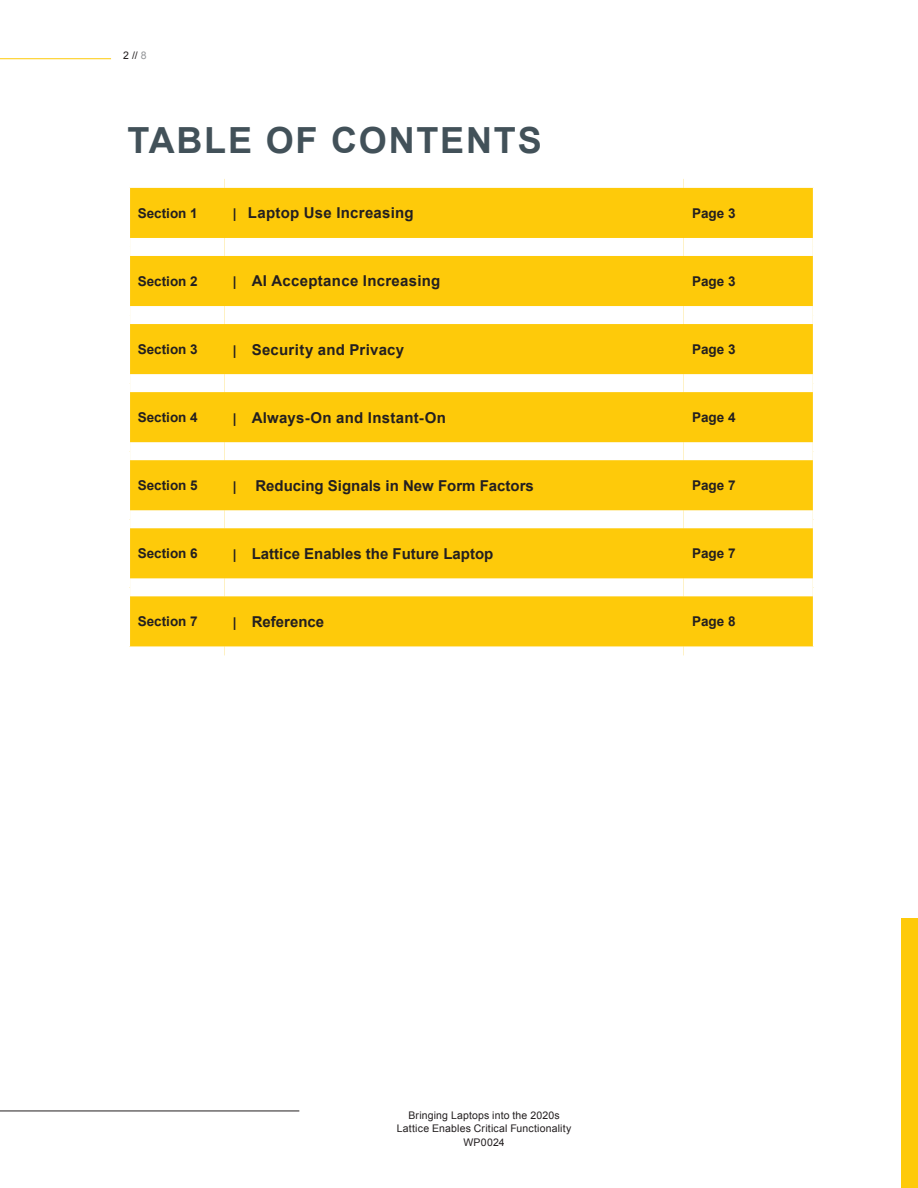
<style>
.page{position:relative;width:918px;height:1188px;background:#fff}
.page>*{position:absolute;margin:0;border:0;box-sizing:border-box;transform-origin:0 0}
.Section_Headlines{font:700 36px "Arial";letter-spacing:.05em;color:#425159}
.t1{font:700 15px "Arial";letter-spacing:.01em;color:#231f20}
.t2{font:700 13.5px "Arial";color:#231f20}
.t3{font:10.5px/13.5px "Arial";letter-spacing:.015em;color:#231f20;text-align:center}
.s1{color:#939598}
.s2{font-size:13.5px}
</style>
<div class="page">
<hr style="left:0;top:58px;width:111px;height:1px;background:#feca0a">
<hr style="left:0;top:1111px;width:299px;height:1px;background:#231f20">
<div style="left:902px;top:919px;width:16px;height:269px;background:#feca0a"></div>
<div style="left:130px;top:188px;width:683px;height:458px;background:#feca0a"></div>
<div style="left:130px;top:238px;width:94px;height:18px;background:#fff"></div>
<div style="left:224px;top:238px;width:460px;height:18px;background:#fff"></div>
<div style="left:684px;top:238px;width:129px;height:18px;background:#fff"></div>
<div style="left:130px;top:306px;width:94px;height:18px;background:#fff"></div>
<div style="left:224px;top:306px;width:460px;height:18px;background:#fff"></div>
<div style="left:684px;top:306px;width:129px;height:18px;background:#fff"></div>
<div style="left:130px;top:374px;width:94px;height:18px;background:#fff"></div>
<div style="left:224px;top:374px;width:460px;height:18px;background:#fff"></div>
<div style="left:684px;top:374px;width:129px;height:18px;background:#fff"></div>
<div style="left:130px;top:442px;width:94px;height:18px;background:#fff"></div>
<div style="left:224px;top:442px;width:460px;height:18px;background:#fff"></div>
<div style="left:684px;top:442px;width:129px;height:18px;background:#fff"></div>
<div style="left:130px;top:510px;width:94px;height:18px;background:#fff"></div>
<div style="left:224px;top:510px;width:460px;height:18px;background:#fff"></div>
<div style="left:684px;top:510px;width:129px;height:18px;background:#fff"></div>
<div style="left:130px;top:578px;width:94px;height:18px;background:#fff"></div>
<div style="left:224px;top:578px;width:460px;height:18px;background:#fff"></div>
<div style="left:684px;top:578px;width:129px;height:18px;background:#fff"></div>
<p class="t3" style="left:123px;top:49px;width:25px">2 // <span class="s1">8</span></p>
<p class="Section_Headlines" style="left:128px;top:117px;width:416px">TABLE OF CONTENTS</p>
<p class="t2" style="left:138px;top:204px;width:62px">Section 1</p>
<p class="t1" style="left:233px;top:203px;width:182px"><span class="s2">|</span> Laptop Use Increasing</p>
<p class="t2" style="left:692px;top:204px;width:45px">Page 3</p>
<p class="t2" style="left:138px;top:272px;width:62px">Section 2</p>
<p class="t1" style="left:233px;top:271px;width:209px"><span class="s2">|</span> AI Acceptance Increasing</p>
<p class="t2" style="left:692px;top:272px;width:45px">Page 3</p>
<p class="t2" style="left:138px;top:340px;width:62px">Section 3</p>
<p class="t1" style="left:233px;top:339px;width:173px"><span class="s2">|</span> Security and Privacy</p>
<p class="t2" style="left:692px;top:340px;width:45px">Page 3</p>
<p class="t2" style="left:138px;top:408px;width:62px">Section 4</p>
<p class="t1" style="left:233px;top:407px;width:215px"><span class="s2">|</span> Always-On and Instant-On</p>
<p class="t2" style="left:692px;top:408px;width:45px">Page 4</p>
<p class="t2" style="left:138px;top:477px;width:62px">Section 5</p>
<p class="t2" style="left:233px;top:477px;width:5px">|</p>
<p class="t1" style="left:255px;top:476px;width:280px">Reducing Signals in New Form Factors</p>
<p class="t2" style="left:692px;top:477px;width:45px">Page 7</p>
<p class="t2" style="left:138px;top:545px;width:62px">Section 6</p>
<p class="t1" style="left:233px;top:544px;width:262px"><span class="s2">|</span> Lattice Enables the Future Laptop</p>
<p class="t2" style="left:692px;top:545px;width:45px">Page 7</p>
<p class="t2" style="left:138px;top:613px;width:62px">Section 7</p>
<p class="t1" style="left:233px;top:612px;width:93px"><span class="s2">|</span> Reference</p>
<p class="t2" style="left:692px;top:613px;width:45px">Page 8</p>
<p class="t3" style="left:397px;top:1108px;width:176px">Bringing Laptops into the 2020s<br>Lattice Enables Critical Functionality<br>WP0024</p>
</div>
